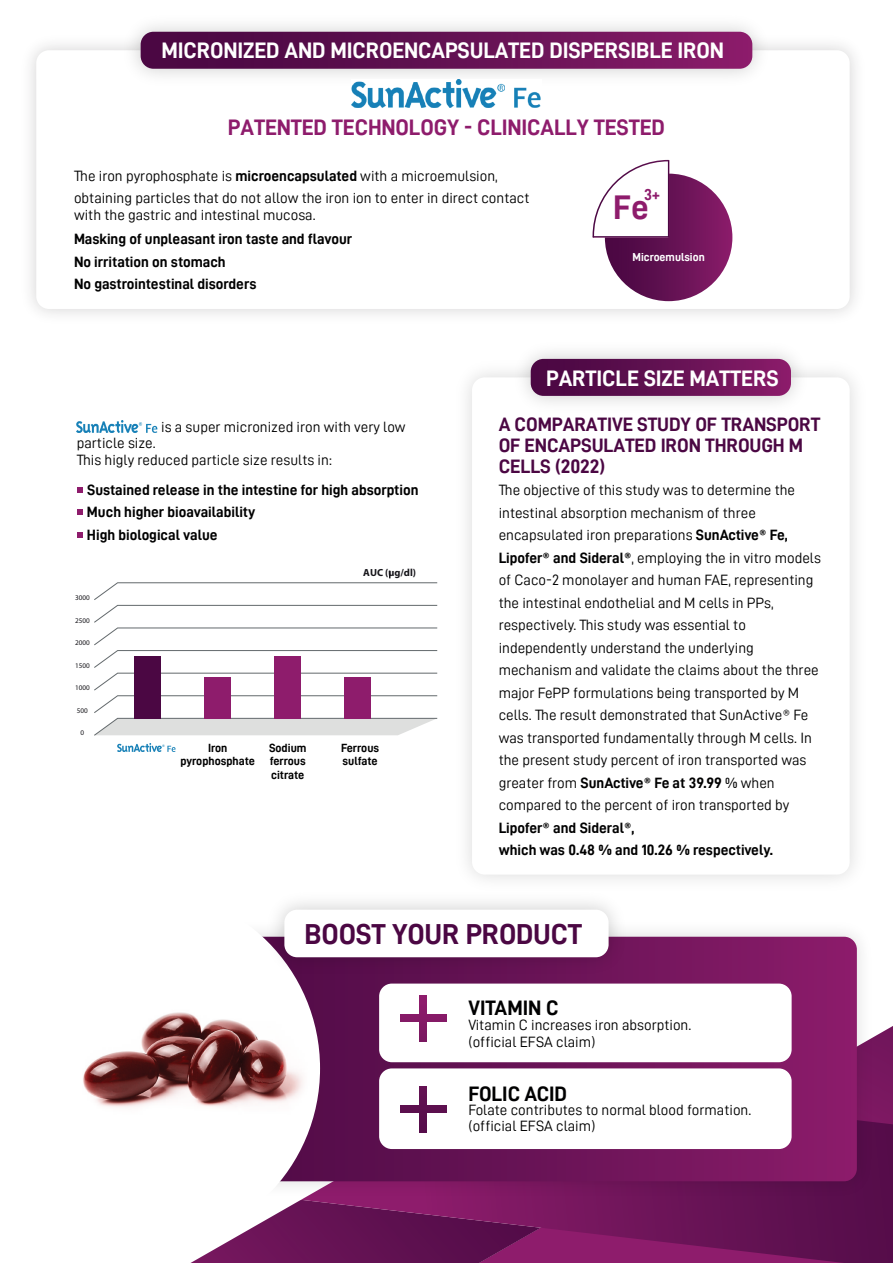
<style>
.page{position:relative;width:893px;height:1263px;background:#fff}
.page>*{position:absolute;margin:0;border:0;box-sizing:border-box;transform-origin:0 0}
.t1{font:34.35px "D DIN Bold";color:#8e1c6c}
.t2{font:28.95px "D DIN Bold";letter-spacing:-.01em;color:#4b0743}
.t3{font:22.5px "D DIN Bold";letter-spacing:-.01em;color:#fff}
.t4{font:22.5px "D DIN Bold";letter-spacing:-.01em;color:#8e1c6c}
.t5{font:21px "D DIN Bold";color:#000001}
.t6{font:19.5px/21px "D DIN Bold";letter-spacing:-.01em;color:#4b0743}
.t7{font:15.9px "D DIN Bold";color:#8e1c6c}
.t8{font:15px/22.5px "D DIN";color:#000001}
.t9{font:15px/22.5px "D DIN Bold";color:#000001}
.t10{font:12px/13.2px "D DIN Bold";color:#000001;text-align:center}
.t11{font:11.7px "D DIN Bold";color:#fff}
.t12{font:700 10.35px "Myriad Pro";color:#16151a}
.t13{font:7.2px "Myriad Pro";color:#16151a}
.s1{font-family:"D DIN Bold"}
.s2{color:#fff}
.s3{font-family:"D DIN"}
</style>
<div class="page">
<svg style="left:190px;top:1248px;width:111px;height:15px;background:#81316e"></svg>
<svg style="left:301px;top:1080px;width:592px;height:183px;background:#6c1358"></svg>
<img style="left:320px;top:932px;width:560px;height:272px">
<svg style="left:320px;top:937px;width:537px;height:244px;background:#73165c"></svg>
<div style="left:379px;top:983px;width:413px;height:79px;background:#fff;border-radius:13px"></div>
<div style="left:379px;top:1068px;width:413px;height:81px;background:#fff;border-radius:13px"></div>
<svg style="left:420px;top:995px;width:7px;height:46px"></svg>
<div style="left:400px;top:1015px;width:46px;height:7px;background:#861a67"></div>
<div style="left:420px;top:1086px;width:7px;height:46px;background:#5d104f"></div>
<div style="left:400px;top:1106px;width:46px;height:7px;background:#5c104e"></div>
<svg style="left:217px;top:932px;width:103px;height:316px"></svg>
<img style="left:83px;top:979px;width:237px;height:160px">
<img style="left:259px;top:902px;width:375px;height:81px">
<div style="left:284px;top:910px;width:325px;height:47px;background:#fff;border-radius:13px"></div>
<img style="left:115px;top:25px;width:663px;height:66px">
<svg style="left:141px;top:32px;width:611px;height:37px;background:#661355"></svg>
<div style="left:605px;top:174px;width:127px;height:127px;background:linear-gradient(to right,#44073f,#861b68);border-radius:64px"></div>
<svg style="left:592px;top:159px;width:77px;height:78px"></svg>
<hr style="left:668px;top:160px;width:1px;height:77px;background:#fff">
<hr style="left:593px;top:236px;width:76px;height:2px;background:#fff">
<img style="left:352px;top:80px;width:189px;height:28px">
<svg style="left:94px;top:571px;width:343px;height:165px"></svg>
<div style="left:274px;top:656px;width:27px;height:63px;background:#8e1c6c"></div>
<div style="left:344px;top:677px;width:27px;height:42px;background:#8e1c6c"></div>
<img style="left:118px;top:743px;width:58px;height:9px">
<img style="left:77px;top:420px;width:81px;height:12px">
<svg style="left:531px;top:359px;width:260px;height:37px;background:#671455"></svg>
<svg style="left:77px;top:509px;width:6px;height:6px"></svg>
<svg style="left:77px;top:532px;width:6px;height:5px"></svg>
<svg style="left:77px;top:487px;width:6px;height:6px"></svg>
<h3 class="t3" style="left:162px;top:38px;width:564px">MICRONIZED AND MICROENCAPSULATED DISPERSIBLE IRON</h3>
<h3 class="t4" style="left:228px;top:115px;width:439px">PATENTED TECHNOLOGY - CLINICALLY TESTED</h3>
<p class="t8" style="left:74px;top:164px;width:457px">The iron pyrophosphate is <span class="s1">microencapsulated</span> with a microemulsion, obtaining particles that do not allow the iron ion to enter in direct contact</p>
<p class="t8" style="left:74px;top:203px;width:243px">with the gastric and intestinal mucosa.</p>
<p class="t9" style="left:74px;top:227px;width:280px">Masking of unpleasant iron taste and flavour<br>No irritation on stomach<br>No gastrointestinal disorders</p>
<p class="t7" style="left:644px;top:186px;width:18px">3+</p>
<h1 class="t1" style="left:613px;top:188px;width:37px">Fe</h1>
<p class="t11" style="left:633px;top:251px;width:74px">Microemulsion</p>
<p class="t8" style="left:77px;top:418px;width:330px;line-height:16.5px"><span class="s2">Sunactive FE</span> is a super micronized iron with very low particle size.<br>This higly reduced particle size results in:</p>
<p class="t9" style="left:87px;top:478px;width:333px">Sustained release in the intestine for high absorption<br>Much higher bioavailability<br>High biological value</p>
<p class="t13" style="left:75px;top:593px;width:16px">3000</p>
<p class="t13" style="left:75px;top:616px;width:16px">2500</p>
<p class="t13" style="left:75px;top:638px;width:16px">2000</p>
<p class="t13" style="left:75px;top:661px;width:16px">1500</p>
<p class="t13" style="left:75px;top:683px;width:16px">1000</p>
<p class="t13" style="left:77px;top:706px;width:13px">500</p>
<p class="t13" style="left:81px;top:728px;width:5px">0</p>
<p class="t12" style="left:363px;top:565px;width:54px">AUC (ug/dl)</p>
<p class="t10" style="left:181px;top:741px;width:76px">Iron pyrophosphate</p>
<p class="t10" style="left:269px;top:741px;width:39px;text-align:justify">Sodium ferrous citrate</p>
<p class="t10" style="left:341px;top:741px;width:40px;text-align:left">Ferrous sulfate</p>
<h3 class="t3" style="left:546px;top:365px;width:234px">PARTICLE SIZE MATTERS</h3>
<h3 class="t6" style="left:499px;top:413px;width:323px">A COMPARATIVE STUDY OF TRANSPORT<br>OF ENCAPSULATED IRON THROUGH M<br>CELLS (2022)</h3>
<p class="t8" style="left:499px;top:478px;width:324px">The objective of this study was to determine the intestinal absorption mechanism of three encapsulated iron preparations <span class="s1">SunActive® Fe, Lipofer® and Sideral®</span>, employing the in vitro models of Caco-2 monolayer and human FAE, representing the intestinal endothelial and M cells in PPs, respectively. This study was essential to independently understand the underlying mechanism and validate the claims about the three major FePP formulations being transported by M cells. The result demonstrated that SunActive® Fe was transported fundamentally through M cells. In the present study percent of iron transported was</p>
<p class="t9" style="left:499px;top:771px;width:278px"><span class="s3">greater from</span> SunActive® Fe at 39.99 <span class="s3">% when</span></p>
<p class="t8" style="left:499px;top:793px;width:292px">compared to the percent of iron transported by</p>
<p class="t9" style="left:499px;top:816px;width:276px">Lipofer® and Sideral®,<br>which was 0.48 % and 10.26 % respectively.</p>
<h2 class="t2" style="left:304px;top:918px;width:279px">BOOST YOUR PRODUCT</h2>
<h3 class="t5" style="left:468px;top:996px;width:92px">VITAMIN C</h3>
<p class="t8" style="left:468px;top:1016px;width:224px;line-height:16.5px">Vitamin C increases iron absorption. (official EFSA claim)</p>
<h3 class="t5" style="left:468px;top:1082px;width:100px">FOLIC ACID</h3>
<p class="t8" style="left:468px;top:1101px;width:284px;line-height:16.5px">Folate contributes to normal blood formation. (official EFSA claim)</p>
</div>
